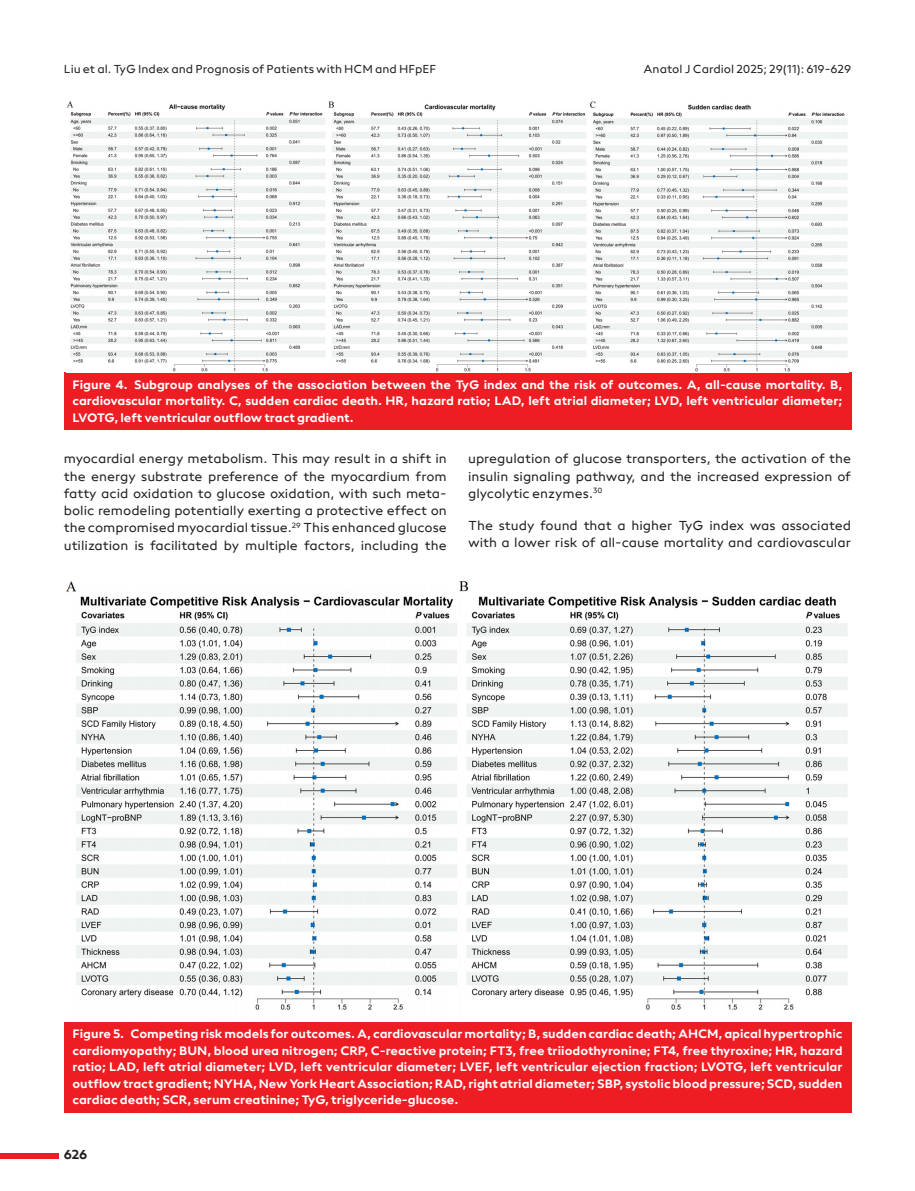
<style>
.page{position:relative;width:915px;height:1191px;background:#fff}
.page>*{position:absolute;margin:0;border:0;box-sizing:border-box;transform-origin:0 0}
.t1{font:13.5px/17.2px "neue Radial A Regular";color:#231f20;text-align:justify}
.t2{font:13.5px "neue Radial A Bold";color:#231f20}
.t3{font:12.75px/16.5px "neue Radial A Bold";color:#fff;text-align:justify}
.t4{font:12px "neue Radial A Regular";color:#231f20}
</style>
<div class="page">
<div style="left:0;top:1152px;width:58px;height:6px;background:#ee1d23"></div>
<div style="left:64px;top:372px;width:786px;height:58px;background:#ee1d23"></div>
<img style="left:67px;top:101px;width:780px;height:271px">
<div style="left:64px;top:1021px;width:786px;height:91px;background:#ee1d23"></div>
<img style="left:66px;top:581px;width:782px;height:429px">
<p class="t4" style="left:64px;top:61px;width:374px">Liu et al. TyG Index and Prognosis of Patients with HCM and HFpEF</p>
<p class="t4" style="left:643px;top:61px;width:209px">Anatol J Cardiol 2025; 29(11): 619-629</p>
<p class="t3" style="left:72px;top:376px;width:771px">Figure 4. Subgroup analyses of the association between the TyG index and the risk of outcomes. A, all-cause mortality. B, cardiovascular mortality. C, sudden cardiac death. HR, hazard ratio; LAD, left atrial diameter; LVD, left ventricular diameter; LVOTG, left ventricular outflow tract gradient.</p>
<p class="t1" style="left:64px;top:450px;width:384px">myocardial energy metabolism. This may result in a shift in the energy substrate preference of the myocardium from fatty acid oxidation to glucose oxidation, with such meta&shy;bolic remodeling potentially exerting a protective effect on the compromised myocardial tissue.<sup>29</sup> This enhanced glucose utilization is facilitated by multiple factors, including the</p>
<p class="t1" style="left:468px;top:450px;width:384px">upregulation of glucose transporters, the activation of the insulin signaling pathway, and the increased expression of glycolytic enzymes.<sup>30</sup></p>
<p class="t1" style="left:468px;top:517px;width:384px">The study found that a higher TyG index was associated with a lower risk of all-cause mortality and cardiovascular</p>
<p class="t3" style="left:72px;top:1025px;width:771px">Figure 5. Competing risk models for outcomes. A, cardiovascular mortality; B, sudden cardiac death; AHCM, apical hypertrophic cardiomyopathy; BUN, blood urea nitrogen; CRP, C-reactive protein; FT3, free triiodothyronine; FT4, free thyroxine; HR, hazard ratio; LAD, left atrial diameter; LVD, left ventricular diameter; LVEF, left ventricular ejection fraction; LVOTG, left ventricular outflow tract gradient; NYHA, New York Heart Association; RAD, right atrial diameter; SBP, systolic blood pressure; SCD, sudden cardiac death; SCR, serum creatinine; TyG, triglyceride-glucose.</p>
<p class="t2" style="left:64px;top:1146px;width:25px">626</p>
</div>
